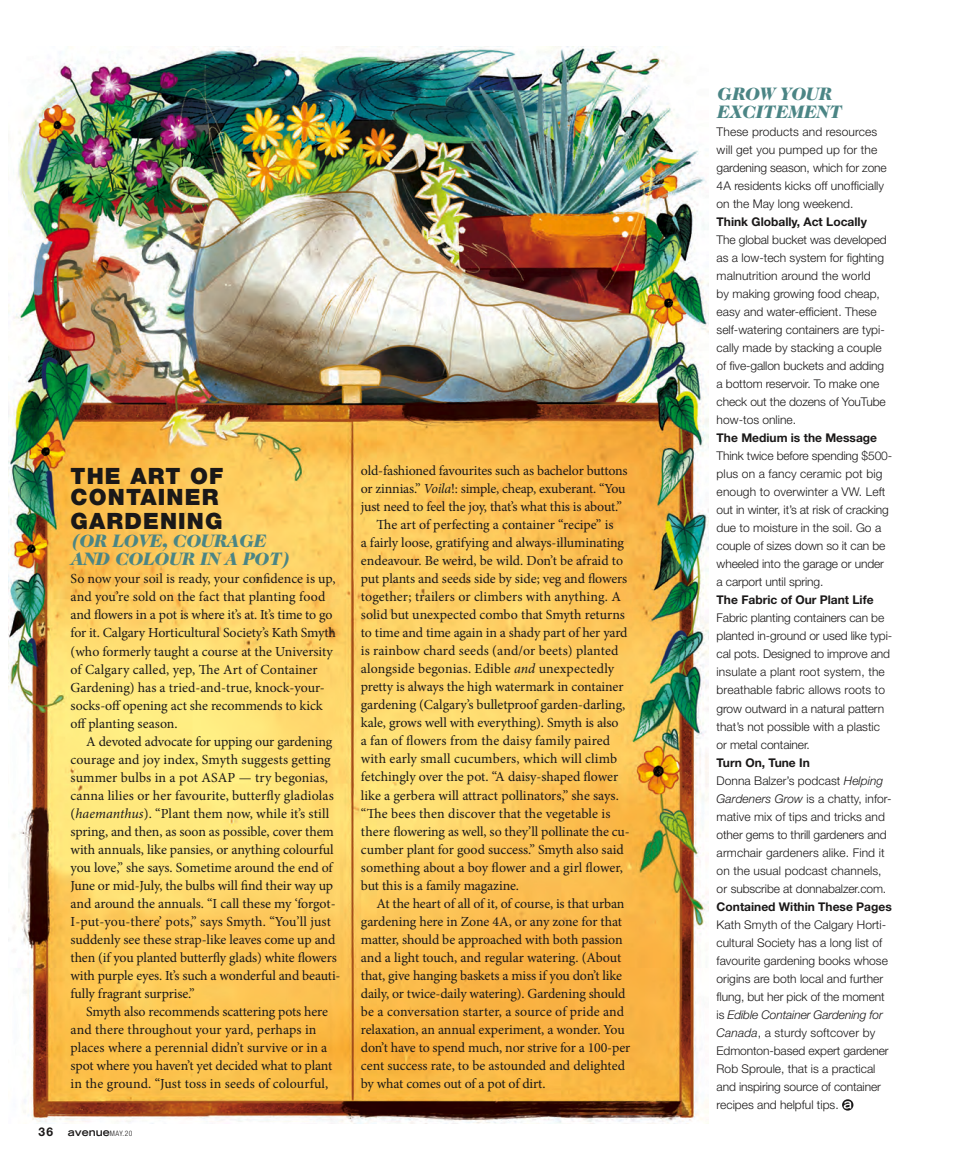
<style>
.page{position:relative;width:974px;height:1163px;background:#fff}
.page>*{position:absolute;margin:0;border:0;box-sizing:border-box;transform-origin:0 0}
.t1{font:900 22.5px/21px "Helvetica Neue";letter-spacing:.05em;color:#1a1818}
.t2{font:italic 900 18px/18px "Caslon Two Twenty Four";letter-spacing:-.01em;color:#4b8585}
.t3{font:13.8px/18px "Minion Pro";letter-spacing:-.005em;color:#1a1818}
.t4{font:300 12px/18px "Helvetica Neue";color:#1a1818}
.t5{font:700 12px "Helvetica Neue";color:#1a1818}
.t6{font:700 expanded 10.5px "Trade Gothic LH";color:#1a1818}
.s1{font-style:italic}
.s2{font-family:"Helvetica Neue";font-weight:300;font-stretch:condensed;font-size:7.5px}
.s3{font-weight:700}
</style>
<div class="page">
<img style="left:8px;top:47px;width:700px;height:1075px">
<svg style="left:842px;top:1099px;width:11px;height:11px"></svg>
<svg style="left:843px;top:1101px;width:8px;height:7px"></svg>
<h1 class="t1" style="left:71px;top:465px;width:154px">THE ART OF<br>CONTAINER</h1>
<h1 class="t1" style="left:71px;top:510px;width:153px">GARDENING</h1>
<h2 class="t2" style="left:71px;top:532px;width:220px">(OR LOVE, COURAGE<br>AND COLOUR IN A POT)</h2>
<p class="t3" style="left:71px;top:570px;width:267px">So now your soil is ready, your confidence is up, and you’re sold on the fact that planting food and flowers in a pot is where it’s at. It’s time to go for it. Calgary Horticultural Society’s Kath Smyth (who formerly taught a course at the University of Calgary called, yep, The Art of Container Gardening) has a tried-and-true, knock-your&shy;socks-off opening act she recommends to kick off planting season.</p>
<p class="t3" style="left:71px;top:732px;width:271px;text-indent:16px">A devoted advocate for upping our gardening courage and joy index, Smyth suggests getting summer bulbs in a pot ASAP — try begonias, canna lilies or her favourite, butterfly gladiolas (<span class="s1">haemanthus</span>). “Plant them now, while it’s still spring, and then, as soon as possible, cover them with annuals, like pansies, or anything colourful you love,” she says. Sometime around the end of June or mid-July, the bulbs will find their way up and around the annuals. “I call these my ‘forgot-I-put-you-there’ pots,” says Smyth. “You’ll just suddenly see these strap-like leaves come up and then (if you planted butterfly glads) white flowers with purple eyes. It’s such a wonderful and beauti&shy;fully fragrant surprise.”</p>
<p class="t3" style="left:71px;top:1002px;width:263px;text-indent:16px">Smyth also recommends scattering pots here and there throughout your yard, perhaps in places where a perennial didn’t survive or in a spot where you haven’t yet decided what to plant in the ground. “Just toss in seeds of colourful,</p>
<p class="t5" style="left:38px;top:1124px;width:16px">36</p>
<p class="t6" style="left:68px;top:1125px;width:66px">avenue<span class="s2">MAY.20</span></p>
<p class="t3" style="left:361px;top:462px;width:268px">old-fashioned favourites such as bachelor buttons</p>
<p class="t3" style="left:361px;top:480px;width:266px">or zinnias.” <span class="s1">Voila</span>!: simple, cheap, exuberant. “You</p>
<p class="t3" style="left:361px;top:498px;width:262px">just need to feel the joy, that’s what this is about.”</p>
<p class="t3" style="left:376px;top:516px;width:238px">The art of perfecting a container “recipe” is</p>
<p class="t3" style="left:361px;top:534px;width:265px">a fairly loose, gratifying and always-illuminating</p>
<p class="t3" style="left:361px;top:552px;width:264px">endeavour. Be weird, be wild. Don’t be afraid to</p>
<p class="t3" style="left:361px;top:570px;width:268px">put plants and seeds side by side; veg and flowers</p>
<p class="t3" style="left:361px;top:588px;width:261px">together; trailers or climbers with anything. A</p>
<p class="t3" style="left:361px;top:606px;width:265px">solid but unexpected combo that Smyth returns</p>
<p class="t3" style="left:361px;top:624px;width:268px">to time and time again in a shady part of her yard</p>
<p class="t3" style="left:361px;top:642px;width:259px">is rainbow chard seeds (and/or beets) planted</p>
<p class="t3" style="left:361px;top:660px;width:255px">alongside begonias. Edible <span class="s1">and</span> unexpectedly</p>
<p class="t3" style="left:361px;top:678px;width:264px">pretty is always the high watermark in container</p>
<p class="t3" style="left:361px;top:696px;width:266px">gardening (Calgary’s bulletproof garden-darling,</p>
<p class="t3" style="left:361px;top:714px;width:259px">kale, grows well with everything). Smyth is also</p>
<p class="t3" style="left:361px;top:732px;width:251px">a fan of flowers from the daisy family paired</p>
<p class="t3" style="left:361px;top:750px;width:258px">with early small cucumbers, which will climb</p>
<p class="t3" style="left:361px;top:768px;width:259px">fetchingly over the pot. “A daisy-shaped flower</p>
<p class="t3" style="left:361px;top:786px;width:259px">like a gerbera will attract pollinators,” she says.</p>
<p class="t3" style="left:361px;top:804px;width:251px">“The bees then discover that the vegetable is</p>
<p class="t3" style="left:361px;top:822px;width:270px">there flowering as well, so they’ll pollinate the cu-</p>
<p class="t3" style="left:361px;top:840px;width:264px">cumber plant for good success.” Smyth also said</p>
<p class="t3" style="left:361px;top:858px;width:263px">something about a boy flower and a girl flower,</p>
<p class="t3" style="left:361px;top:876px;width:160px">but this is a family magazine.</p>
<p class="t3" style="left:376px;top:894px;width:249px">At the heart of all of it, of course, is that urban</p>
<p class="t3" style="left:361px;top:912px;width:263px">gardening here in Zone 4A, or any zone for that</p>
<p class="t3" style="left:361px;top:930px;width:263px">matter, should be approached with both passion</p>
<p class="t3" style="left:361px;top:948px;width:262px">and a light touch, and regular watering. (About</p>
<p class="t3" style="left:361px;top:966px;width:263px">that, give hanging baskets a miss if you don’t like</p>
<p class="t3" style="left:361px;top:984px;width:266px">daily, or twice-daily watering). Gardening should</p>
<p class="t3" style="left:361px;top:1002px;width:265px">be a conversation starter, a source of pride and</p>
<p class="t3" style="left:361px;top:1020px;width:265px">relaxation, an annual experiment, a wonder. You</p>
<p class="t3" style="left:361px;top:1038px;width:271px">don’t have to spend much, nor strive for a 100-per</p>
<p class="t3" style="left:361px;top:1056px;width:265px">cent success rate, to be astounded and delighted</p>
<p class="t3" style="left:361px;top:1074px;width:186px">by what comes out of a pot of dirt.</p>
<h2 class="t2" style="left:716px;top:84px;width:126px">GROW YOUR<br>EXCITEMENT</h2>
<p class="t4" style="left:716px;top:122px;width:172px">These products and resources will get you pumped up for the gardening season, which for zone<br>4A residents kicks off unofficially on the May long weekend.</p>
<p class="t5" style="left:716px;top:214px;width:152px">Think Globally, Act Locally</p>
<p class="t4" style="left:716px;top:230px;width:172px">The global bucket was developed as a low-tech system for fighting malnutrition around the world<br>by making growing food cheap, easy and water-efficient. These self-watering containers are typi&shy;cally made by stacking a couple of five-gallon buckets and adding a bottom reservoir. To make one check out the dozens of YouTube how-tos online.</p>
<p class="t5" style="left:716px;top:430px;width:162px">The Medium is the Message</p>
<p class="t4" style="left:716px;top:446px;width:177px">Think twice before spending $500- plus on a fancy ceramic pot big enough to overwinter a VW. Left out in winter, it’s at risk of cracking due to moisture in the soil. Go a couple of sizes down so it can be wheeled into the garage or under a carport until spring.</p>
<p class="t5" style="left:716px;top:592px;width:158px">The Fabric of Our Plant Life</p>
<p class="t4" style="left:716px;top:609px;width:177px">Fabric planting containers can be planted in-ground or used like typi&shy;cal pots. Designed to improve and insulate a plant root system, the breathable fabric allows roots to grow outward in a natural pattern that’s not possible with a plastic or metal container.</p>
<p class="t4" style="left:716px;top:753px;width:176px"><span class="s3">Turn On, Tune In<br></span>Donna Balzer’s podcast <span class="s1">Helping<br>Gardeners Grow</span> is a chatty, infor&shy;mative mix of tips and tricks and other gems to thrill gardeners and armchair gardeners alike. Find it on the usual podcast channels, or subscribe at donnabalzer.com.</p>
<p class="t5" style="left:716px;top:899px;width:177px">Contained Within These Pages</p>
<p class="t4" style="left:716px;top:915px;width:173px">Kath Smyth of the Calgary Horti&shy;cultural Society has a long list of favourite gardening books whose origins are both local and further flung, but her pick of the moment is <span class="s1">Edible Container Gardening for<br>Canada</span>, a sturdy softcover by<br>Edmonton-based expert gardener<br>Rob Sproule, that is a practical and inspiring source of container recipes and helpful tips.</p>
</div>
